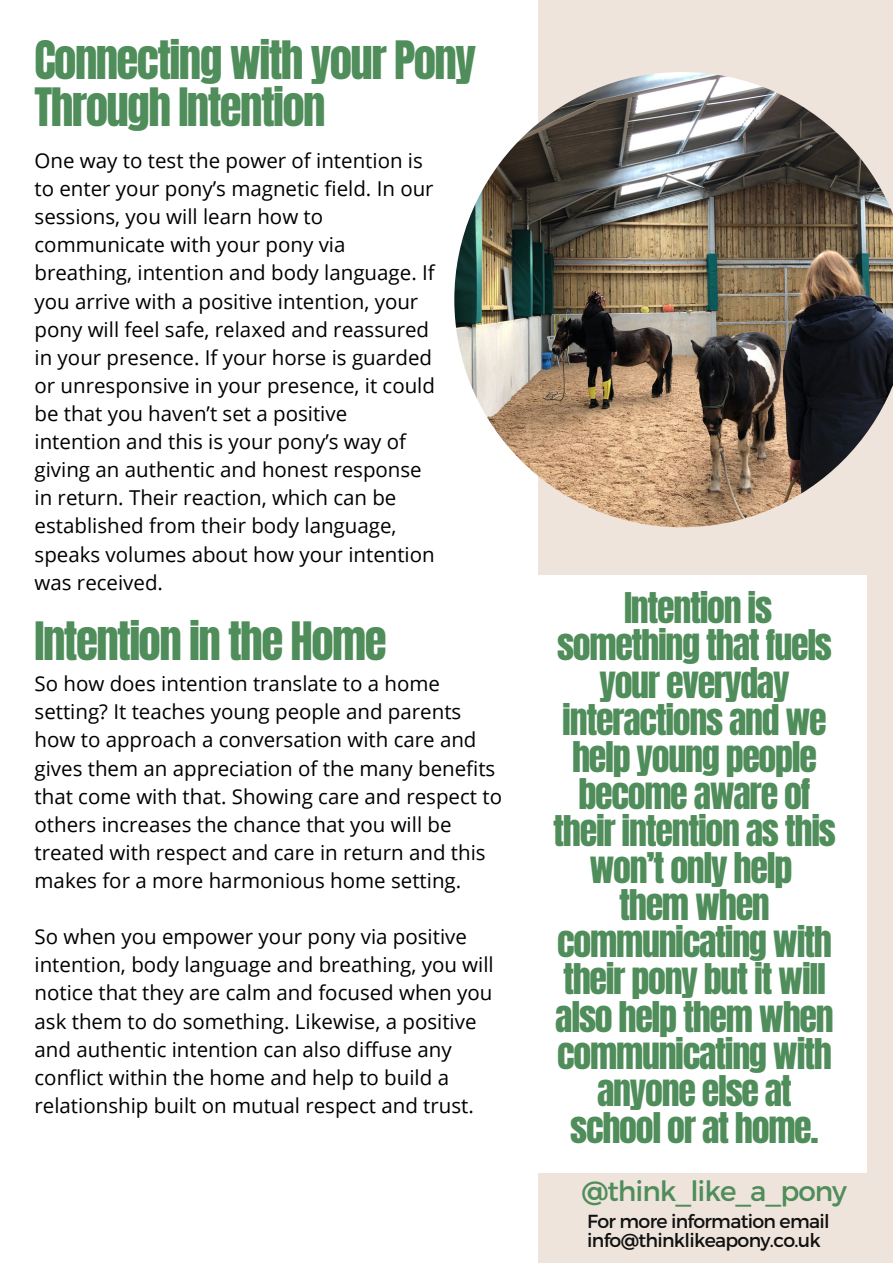
<style>
.page{position:relative;width:893px;height:1264px;background:#fff}
.page>*{position:absolute;margin:0;border:0;box-sizing:border-box;transform-origin:0 0}
.t1{font:45px/47.2px "Anton";letter-spacing:-.035em;color:#4f8d5a}
.t2{font:36px/37px "Anton";letter-spacing:-.035em;color:#4f8d5a;text-align:center}
.t3{font:27.9px "Montserrat";letter-spacing:-.035em;color:#4f8d5a}
.t4{font:20.55px/28px "Open Sans";color:#000}
.t5{font:18.9px/19px "Montserrat";letter-spacing:-.035em;color:#111}
</style>
<div class="page">
<div style="left:538px;top:0;width:354px;height:1262px;background:#efe4db"></div>
<div style="left:521px;top:575px;width:346px;height:597px;background:#fff"></div>
<img style="left:454px;top:72px;width:438px;height:455px">
<p class="t1" style="left:35px;top:37px;width:443px">Connecting with your Pony<br>Through Intention</p>
<p class="t4" style="left:35px;top:146px;width:402px">One way to test the power of intention is to enter your pony’s magnetic field. In our sessions, you will learn how to communicate with your pony via breathing, intention and body language. If you arrive with a positive intention, your pony will feel safe, relaxed and reassured in your presence. If your horse is guarded or unresponsive in your presence, it could be that you haven’t set a positive intention and this is your pony’s way of giving an authentic and honest response in return. Their reaction, which can be established from their body language, speaks volumes about how your intention was received.</p>
<p class="t1" style="left:35px;top:617px;width:353px">Intention in the Home</p>
<p class="t4" style="left:35px;top:669px;width:469px">So how does intention translate to a home setting? It teaches young people and parents how to approach a conversation with care and gives them an appreciation of the many benefits that come with that. Showing care and respect to others increases the chance that you will be treated with respect and care in return and this makes for a more harmonious home setting.</p>
<p class="t4" style="left:35px;top:922px;width:460px">So when you empower your pony via positive intention, body language and breathing, you will notice that they are calm and focused when you ask them to do something. Likewise, a positive and authentic intention can also diffuse any conflict within the home and help to build a relationship built on mutual respect and trust.</p>
<p class="t2" style="left:553px;top:590px;width:284px">Intention is something that fuels your everyday interactions and we help young people become aware of their intention as this won’t only help</p>
<p class="t2" style="left:555px;top:887px;width:280px">them when communicating with their pony but it will also help them when communicating with anyone else at school or at home.</p>
<p class="t3" style="left:581px;top:1172px;width:267px">@think_like_a_pony</p>
<p class="t5" style="left:587px;top:1210px;width:244px">For more information email info@thinklikeapony.co.uk</p>
</div>
